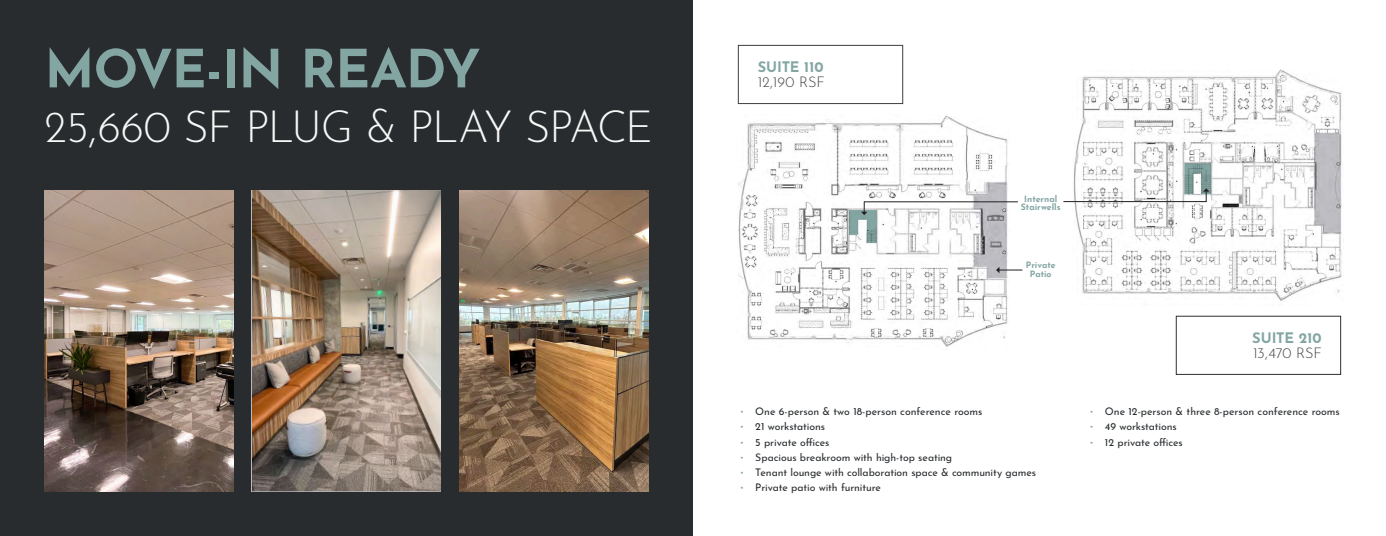
<style>
.page{position:relative;width:1386px;height:536px;background:#fff}
.page>*{position:absolute;margin:0;border:0;box-sizing:border-box;transform-origin:0 0}
.Headline{font:700 52.5px "Josefin Sans";letter-spacing:-.02em;color:#83a6a3}
.Headline-2{font:300 43.75px "Josefin Sans";letter-spacing:-.035em;color:#f8f8f7}
.Subhead{font:300 14.53px "Josefin Sans";letter-spacing:-.01em;color:#3e3e3f}
.Subhead-2{font:700 14.53px "Josefin Sans";color:#83a6a3}
.t1{font:10.5px "Josefin Sans";letter-spacing:-.005em;color:#292c2f}
.Subhead-3{font:700 8.75px "Josefin Sans";color:#83a6a3}
.s1{font-weight:300;color:#83a6a3}
</style>
<div class="page">
<div style="left:0;top:0;width:693px;height:536px;background:#292c2f"></div>
<img style="left:45px;top:190px;width:189px;height:301px">
<img style="left:252px;top:190px;width:189px;height:301px">
<img style="left:459px;top:190px;width:189px;height:301px">
<div style="left:738px;top:45px;width:165px;height:59px;border:1px solid #3e3e3f"></div>
<div style="left:1176px;top:316px;width:165px;height:58px;border:1px solid #312f30"></div>
<img style="left:738px;top:115px;width:271px;height:232px">
<hr style="left:864px;top:201px;width:154px;height:1px;background:#231f20">
<svg style="left:849px;top:201px;width:28px;height:42px"></svg>
<img style="left:1072px;top:70px;width:270px;height:231px">
<hr style="left:1063px;top:201px;width:144px;height:1px;background:#231f20">
<svg style="left:1185px;top:163px;width:26px;height:39px"></svg>
<svg style="left:996px;top:267px;width:26px;height:6px"></svg>
<p class="Headline" style="left:45px;top:22px;width:437px">MOVE-IN READY</p>
<p class="Headline-2" style="left:45px;top:92px;width:610px">25,660 SF PLUG &amp; PLAY SPACE</p>
<p class="Subhead-2" style="left:758px;top:54px;width:67px">SUITE 110</p>
<p class="Subhead" style="left:758px;top:71px;width:69px">12,190 RSF</p>
<p class="Subhead-3" style="left:1024px;top:191px;width:34px">Internal</p>
<p class="Subhead-3" style="left:1021px;top:199px;width:41px">Stairwells</p>
<p class="Subhead-3" style="left:1026px;top:257px;width:31px">Private</p>
<p class="Subhead-3" style="left:1030px;top:266px;width:23px">Patio</p>
<p class="t1" style="left:740px;top:402px;width:244px"><span class="s1">•</span> One 6-person &amp; two 18-person conference rooms</p>
<p class="t1" style="left:740px;top:418px;width:87px"><span class="s1">•</span> 21 workstations</p>
<p class="t1" style="left:740px;top:433px;width:91px"><span class="s1">•</span> 5 private offices</p>
<p class="t1" style="left:740px;top:448px;width:214px"><span class="s1">•</span> Spacious breakroom with high-top seating</p>
<p class="t1" style="left:740px;top:463px;width:298px"><span class="s1">•</span> Tenant lounge with collaboration space &amp; community games</p>
<p class="t1" style="left:740px;top:478px;width:143px"><span class="s1">•</span> Private patio with furniture</p>
<p class="Subhead-2" style="left:1252px;top:324px;width:71px">SUITE 210</p>
<p class="Subhead" style="left:1253px;top:341px;width:70px">13,470 RSF</p>
<p class="t1" style="left:1089px;top:402px;width:252px"><span class="s1">•</span> One 12-person &amp; three 8-person conference rooms</p>
<p class="t1" style="left:1089px;top:418px;width:89px"><span class="s1">•</span> 49 workstations</p>
<p class="t1" style="left:1089px;top:433px;width:95px"><span class="s1">•</span> 12 private offices</p>
</div>
